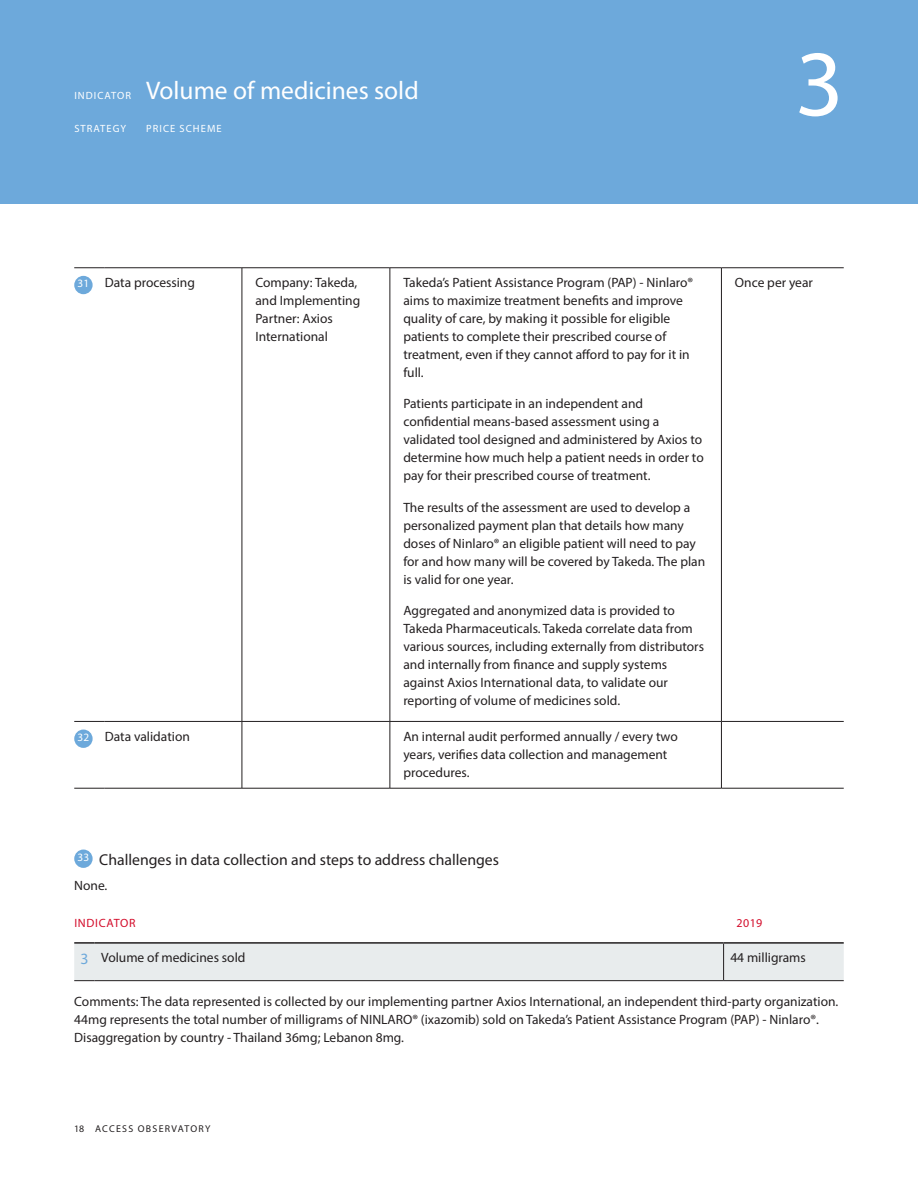
<style>
.page{position:relative;width:918px;height:1188px;background:#fff}
.page>*{position:absolute;margin:0;border:0;box-sizing:border-box;transform-origin:0 0}
.Indicator{font:94.5px "Myriad Pro";color:#fff}
.Indicator_Label_Sans{font:25.5px "Myriad Pro";color:#fff}
.Question_Semibold{font:15.75px "Myriad Pro";color:#231f20}
.Question_Semibold-2{font:15.75px "Myriad Pro";color:#6da9db}
.Response_Book_Body{font:13.5px/18px "Myriad Pro";color:#231f20}
.Table_Bold{font:13.5px "Myriad Pro";color:#231f20}
.Table_Body{font:13.5px "Myriad Pro";color:#231f20}
.Table_Red_Header{font:12px "Myriad Pro";letter-spacing:.06em;color:#d30d2b}
.Question{font:11.25px "Myriad Pro";color:#fff}
.Indicator_Label_Sans-2{font:10.5px "Myriad Pro";letter-spacing:.1em;color:#fff}
.t1{font:9.9px "Myriad Pro";letter-spacing:.13em;color:#231f20}
</style>
<div class="page">
<div style="left:0;top:0;width:918px;height:203px;background:#6da9db"></div>
<hr style="left:74px;top:267px;width:31px;height:1px;background:#231f20">
<hr style="left:105px;top:267px;width:137px;height:1px;background:#231f20">
<hr style="left:242px;top:267px;width:148px;height:1px;background:#231f20">
<hr style="left:242px;top:268px;width:1px;height:453px;background:#231f20">
<hr style="left:390px;top:267px;width:331px;height:1px;background:#231f20">
<hr style="left:721px;top:267px;width:123px;height:1px;background:#231f20">
<hr style="left:74px;top:721px;width:31px;height:1px;background:#231f20">
<hr style="left:105px;top:721px;width:137px;height:1px;background:#231f20">
<hr style="left:242px;top:721px;width:148px;height:1px;background:#231f20">
<hr style="left:242px;top:722px;width:1px;height:66px;background:#231f20">
<hr style="left:390px;top:721px;width:331px;height:1px;background:#231f20">
<hr style="left:721px;top:721px;width:123px;height:1px;background:#231f20">
<hr style="left:74px;top:788px;width:31px;height:1px;background:#231f20">
<hr style="left:105px;top:788px;width:137px;height:1px;background:#231f20">
<hr style="left:242px;top:788px;width:148px;height:1px;background:#231f20">
<hr style="left:390px;top:788px;width:331px;height:1px;background:#231f20">
<hr style="left:721px;top:788px;width:123px;height:1px;background:#231f20">
<hr style="left:721px;top:268px;width:1px;height:453px;background:#231f20">
<hr style="left:721px;top:722px;width:1px;height:66px;background:#231f20">
<hr style="left:390px;top:268px;width:1px;height:453px;background:#231f20">
<hr style="left:390px;top:722px;width:1px;height:66px;background:#231f20">
<div style="left:74px;top:276px;width:19px;height:18px;background:#6da9db;border-radius:50%"></div>
<div style="left:74px;top:730px;width:19px;height:18px;background:#6da9db;border-radius:50%"></div>
<div style="left:74px;top:850px;width:19px;height:18px;background:#6da9db;border-radius:50%"></div>
<div style="left:74px;top:944px;width:770px;height:37px;background:#e8eced"></div>
<hr style="left:94px;top:980px;width:630px;height:1px;background:#231f20">
<hr style="left:724px;top:980px;width:120px;height:1px;background:#231f20">
<hr style="left:74px;top:942px;width:20px;height:2px;background:#231f20">
<hr style="left:94px;top:942px;width:630px;height:2px;background:#231f20">
<hr style="left:724px;top:942px;width:120px;height:2px;background:#231f20">
<hr style="left:723px;top:944px;width:1px;height:36px;background:#231f20">
<p class="Indicator_Label_Sans-2" style="left:74px;top:89px;width:58px">INDICATOR</p>
<p class="Indicator_Label_Sans" style="left:146px;top:75px;width:274px">Volume of medicines sold</p>
<p class="Indicator_Label_Sans-2" style="left:74px;top:122px;width:53px">STRATEGY</p>
<p class="Indicator_Label_Sans-2" style="left:146px;top:122px;width:77px">PRICE SCHEME</p>
<p class="Indicator" style="left:795px;top:25px;width:50px">3</p>
<p class="Question" style="left:77px;top:277px;width:13px">31</p>
<p class="Table_Bold" style="left:105px;top:274px;width:92px">Data processing</p>
<p class="Response_Book_Body" style="left:255px;top:273px;width:106px">Company: Takeda, and Implementing<br>Partner: Axios<br>International</p>
<p class="Response_Book_Body" style="left:403px;top:273px;width:291px">Takeda’s Patient Assistance Program (PAP) - Ninlaro® aims to maximize treatment benefits and improve quality of care, by making it possible for eligible patients to complete their prescribed course of treatment, even if they cannot afford to pay for it in full.</p>
<p class="Response_Book_Body" style="left:403px;top:395px;width:302px">Patients participate in an independent and confidential means-based assessment using a validated tool designed and administered by Axios to determine how much help a patient needs in order to pay for their prescribed course of treatment.</p>
<p class="Response_Book_Body" style="left:403px;top:498px;width:303px">The results of the assessment are used to develop a personalized payment plan that details how many doses of Ninlaro® an eligible patient will need to pay for and how many will be covered by Takeda. The plan is valid for one year.</p>
<p class="Response_Book_Body" style="left:403px;top:602px;width:302px">Aggregated and anonymized data is provided to Takeda Pharmaceuticals. Takeda correlate data from various sources, including externally from distributors and internally from finance and supply systems against Axios International data, to validate our reporting of volume of medicines sold.</p>
<p class="Question" style="left:77px;top:730px;width:13px">32</p>
<p class="Table_Bold" style="left:105px;top:728px;width:87px">Data validation</p>
<p class="Response_Book_Body" style="left:403px;top:727px;width:276px">An internal audit performed annually / every two years, verifies data collection and management procedures.</p>
<p class="Response_Book_Body" style="left:735px;top:273px;width:80px">Once per year</p>
<p class="Question" style="left:77px;top:850px;width:13px">33</p>
<p class="Question_Semibold" style="left:99px;top:850px;width:401px">Challenges in data collection and steps to address challenges</p>
<p class="Response_Book_Body" style="left:74px;top:876px;width:35px">None.</p>
<p class="Table_Red_Header" style="left:74px;top:916px;width:63px">INDICATOR</p>
<p class="Table_Red_Header" style="left:736px;top:916px;width:28px">2019</p>
<p class="Question_Semibold-2" style="left:80px;top:949px;width:10px">3</p>
<p class="Table_Bold" style="left:101px;top:949px;width:146px">Volume of medicines sold</p>
<p class="Table_Body" style="left:730px;top:949px;width:77px">44 milligrams</p>
<p class="Response_Book_Body" style="left:74px;top:993px;width:766px">Comments: The data represented is collected by our implementing partner Axios International, an independent third-party organization.<br>44mg represents the total number of milligrams of NINLARO® (ixazomib) sold on Takeda’s Patient Assistance Program (PAP) - Ninlaro®.<br>Disaggregation by country - Thailand 36mg; Lebanon 8mg.</p>
<p class="t1" style="left:74px;top:1123px;width:138px">18 ACCESS OBSERVATORY</p>
</div>
